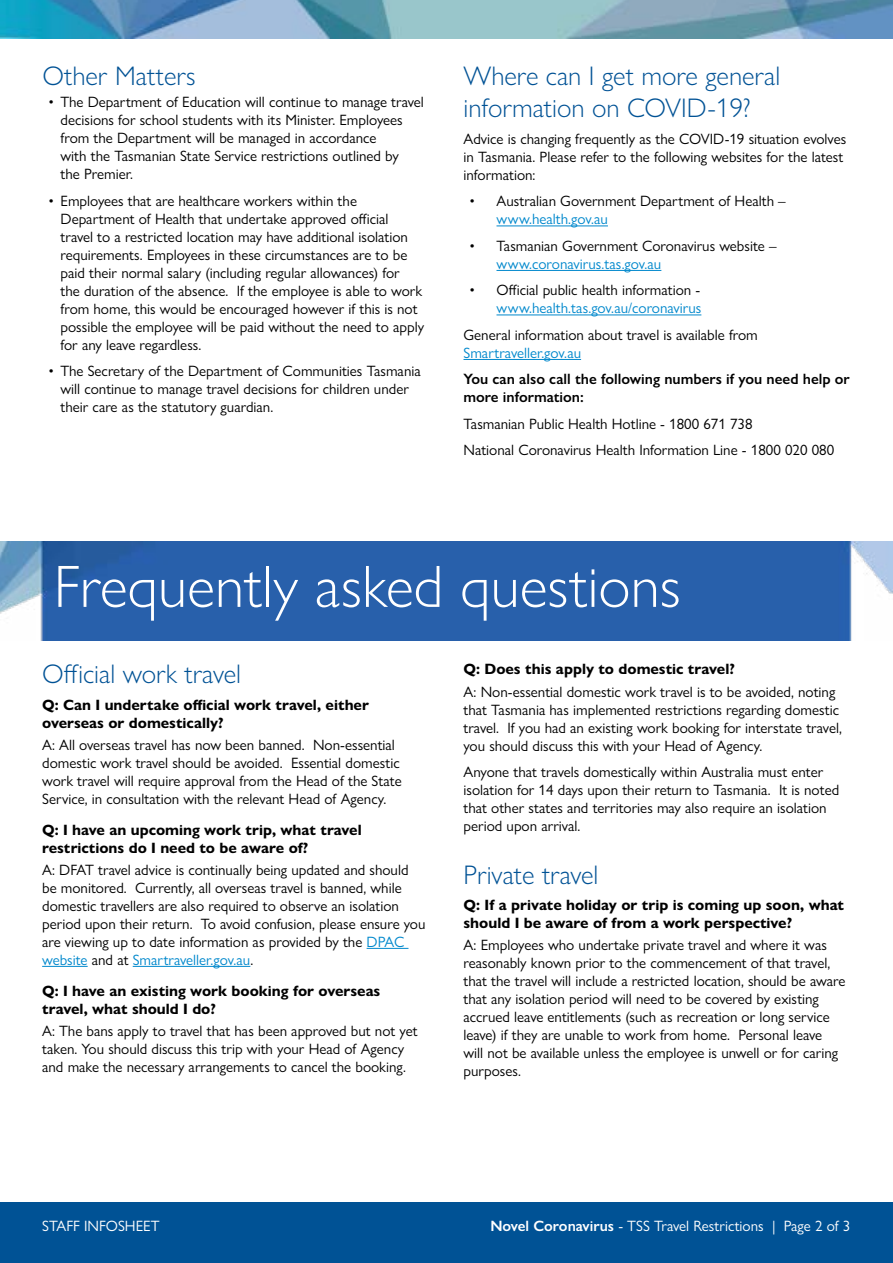
<style>
.page{position:relative;width:893px;height:1263px;background:#fff}
.page>*{position:absolute;margin:0;border:0;box-sizing:border-box;transform-origin:0 0}
.t1{font:300 60px "Gill Sans Nova";color:#fff}
.t2{font:300 27px/32.4px "Gill Sans Nova";color:#005295}
.t3{font:15px/18px "Gill Sans Nova";color:#000}
.t4{font:700 15px/18px "Gill Sans Nova";color:#000}
.t5{font:15px "Gill Sans Nova";color:#08c}
.t6{font:600 15px/18px "Gill Sans Nova";color:#000}
.t7{font:15px "Gill Sans Nova";color:#fff}
.s1{color:#08c}
.s2{font-weight:600}
</style>
<div class="page">
<img style="left:0;top:0;width:893px;height:38px">
<div style="left:0;top:1202px;width:893px;height:61px;background:#005295"></div>
<img style="left:0;top:542px;width:893px;height:98px">
<hr style="left:367px;top:948px;width:41px;height:1px;background:#08c">
<hr style="left:42px;top:966px;width:46px;height:1px;background:#08c">
<hr style="left:133px;top:966px;width:117px;height:1px;background:#08c">
<hr style="left:496px;top:226px;width:112px;height:1px;background:#08c">
<hr style="left:496px;top:270px;width:165px;height:1px;background:#08c">
<hr style="left:496px;top:315px;width:205px;height:1px;background:#08c">
<hr style="left:463px;top:359px;width:118px;height:1px;background:#08c">
<h2 class="t2" style="left:43px;top:59px;width:155px">Other Matters</h2>
<p class="t3" style="left:61px;top:93px;width:365px;text-indent:-12px">• The Department of Education will continue to manage travel decisions for school students with its Minister. Employees from the Department will be managed in accordance<br>with the Tasmanian State Service restrictions outlined by<br>the Premier.</p>
<p class="t3" style="left:61px;top:192px;width:365px;text-indent:-12px">• Employees that are healthcare workers within the Department of Health that undertake approved official travel to a restricted location may have additional isolation requirements. Employees in these circumstances are to be paid their normal salary (including regular allowances) for<br>the duration of the absence. If the employee is able to work from home, this would be encouraged however if this is not possible the employee will be paid without the need to apply for any leave regardless.</p>
<p class="t3" style="left:61px;top:362px;width:362px;text-indent:-12px">• The Secretary of the Department of Communities Tasmania will continue to manage travel decisions for children under their care as the statutory guardian.</p>
<h2 class="t2" style="left:463px;top:59px;width:318px">Where can I get more general information on COVID-19?</h2>
<p class="t3" style="left:463px;top:130px;width:384px">Advice is changing frequently as the COVID-19 situation evolves in Tasmania. Please refer to the following websites for the latest information:</p>
<p class="t3" style="left:469px;top:192px;width:318px">• Australian Government Department of Health –</p>
<p class="t5" style="left:496px;top:210px;width:113px">www.health.gov.au</p>
<p class="t3" style="left:469px;top:237px;width:309px">• Tasmanian Government Coronavirus website –</p>
<p class="t5" style="left:496px;top:255px;width:166px">www.coronavirus.tas.gov.au</p>
<p class="t3" style="left:469px;top:281px;width:232px">• Official public health information -</p>
<p class="t5" style="left:496px;top:299px;width:206px">www.health.tas.gov.au/coronavirus</p>
<p class="t3" style="left:463px;top:326px;width:296px">General information about travel is available from</p>
<p class="t5" style="left:463px;top:344px;width:119px">Smartraveller.gov.au</p>
<p class="t6" style="left:463px;top:370px;width:388px">You can also call the following numbers if you need help or more information:</p>
<p class="t3" style="left:463px;top:410px;width:372px;line-height:26.5px">Tasmanian Public Health Hotline - 1800 671 738<br>National Coronavirus Health Information Line - 1800 020 080</p>
<h1 class="t1" style="left:54px;top:550px;width:628px">Frequently asked questions</h1>
<h2 class="t2" style="left:42px;top:657px;width:200px">Official work travel</h2>
<p class="t4" style="left:42px;top:695px;width:328px">Q: Can I undertake official work travel, either overseas or domestically?</p>
<p class="t3" style="left:42px;top:735px;width:361px">A: All overseas travel has now been banned. Non-essential domestic work travel should be avoided. Essential domestic work travel will require approval from the Head of the State Service, in consultation with the relevant Head of Agency.</p>
<p class="t4" style="left:42px;top:820px;width:321px">Q: I have an upcoming work trip, what travel restrictions do I need to be aware of?</p>
<p class="t3" style="left:42px;top:860px;width:385px">A: DFAT travel advice is continually being updated and should be monitored. Currently, all overseas travel is banned, while domestic travellers are also required to observe an isolation period upon their return. To avoid confusion, please ensure you are viewing up to date information as provided by the <span class="s1">DPAC website</span> and at <span class="s1">Smartraveller.gov.au</span>.</p>
<p class="t4" style="left:42px;top:981px;width:340px">Q: I have an existing work booking for overseas travel, what should I do?</p>
<p class="t3" style="left:42px;top:1021px;width:377px">A: The bans apply to travel that has been approved but not yet taken. You should discuss this trip with your Head of Agency and make the necessary arrangements to cancel the booking.</p>
<p class="t4" style="left:463px;top:660px;width:273px">Q: Does this apply to domestic travel?</p>
<p class="t3" style="left:463px;top:682px;width:380px">A: Non-essential domestic work travel is to be avoided, noting that Tasmania has implemented restrictions regarding domestic travel. If you had an existing work booking for interstate travel, you should discuss this with your Head of Agency.</p>
<p class="t3" style="left:463px;top:763px;width:377px">Anyone that travels domestically within Australia must enter isolation for 14 days upon their return to Tasmania. It is noted that other states and territories may also require an isolation period upon arrival.</p>
<h2 class="t2" style="left:463px;top:858px;width:136px">Private travel</h2>
<p class="t4" style="left:463px;top:896px;width:382px">Q: If a private holiday or trip is coming up soon, what should I be aware of from a work perspective?</p>
<p class="t3" style="left:463px;top:936px;width:384px">A: Employees who undertake private travel and where it was reasonably known prior to the commencement of that travel, that the travel will include a restricted location, should be aware that any isolation period will need to be covered by existing accrued leave entitlements (such as recreation or long service leave) if they are unable to work from home. Personal leave will not be available unless the employee is unwell or for caring purposes.</p>
<p class="t7" style="left:42px;top:1217px;width:119px">STAFF INFOSHEET</p>
<p class="t7" style="left:490px;top:1217px;width:362px"><span class="s2">Novel Coronavirus</span> - TSS Travel Restrictions | Page 2 of 3</p>
</div>
